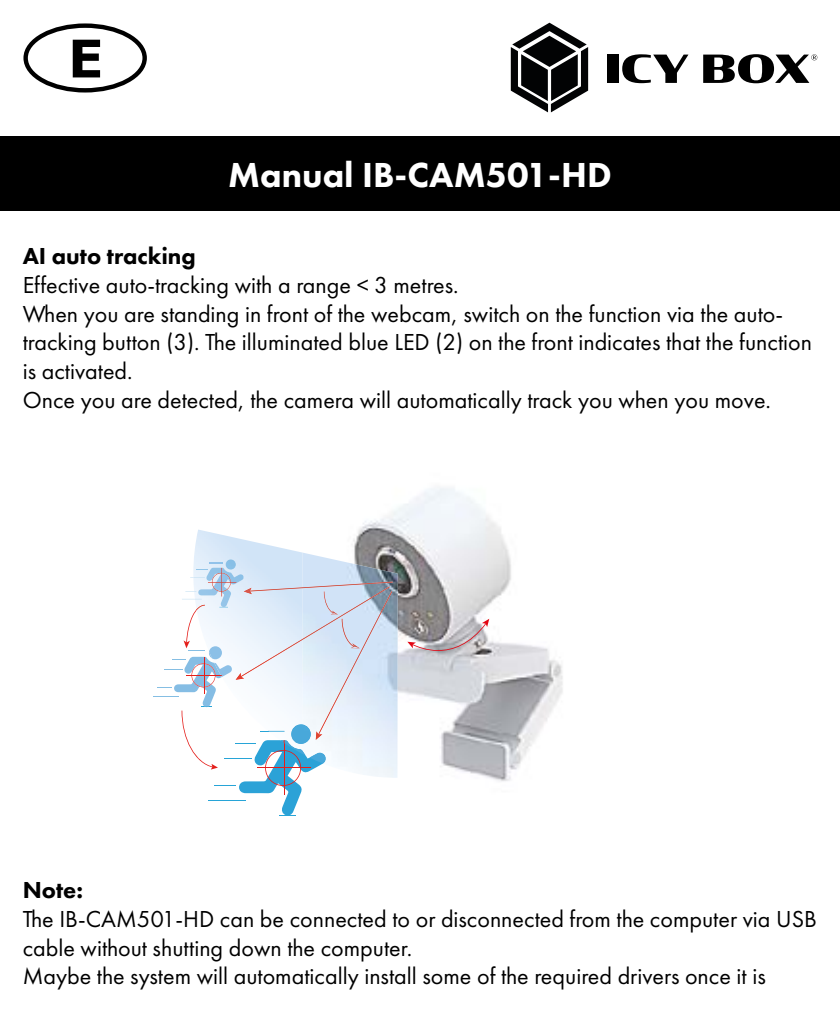
<style>
.page{position:relative;width:840px;height:1021px;background:#fff}
.page>*{position:absolute;margin:0;border:0;box-sizing:border-box;transform-origin:0 0}
.t1{font:800 36px "Futura PT";color:#fff}
.t2{font:24px/28.8px "Futura PT";color:#000}
.t3{font:800 24px "Futura PT";color:#000}
</style>
<div class="page">
<div style="left:606px;top:55px;width:12px;height:28px;background:#000"></div>
<svg style="left:622px;top:54px;width:66px;height:29px"></svg>
<svg style="left:703px;top:54px;width:113px;height:29px"></svg>
<svg style="left:510px;top:23px;width:77px;height:89px"></svg>
<div style="left:0;top:136px;width:839px;height:74px;background:#000"></div>
<svg style="left:25px;top:25px;width:121px;height:66px"></svg>
<div style="left:23px;top:23px;width:124px;height:69px;border:4px solid #000;border-radius:50%"></div>
<svg style="left:73px;top:40px;width:27px;height:37px"></svg>
<img style="left:353px;top:487px;width:210px;height:295px">
<img style="left:194px;top:529px;width:108px;height:30px">
<img style="left:302px;top:552px;width:95px;height:225px">
<svg style="left:153px;top:559px;width:239px;height:257px"></svg>
<svg style="left:407px;top:618px;width:82px;height:33px;background:#b4a9ac"></svg>
<h1 class="t1" style="left:228px;top:152px;width:385px">Manual IB-CAM501-HD</h1>
<p class="t3" style="left:23px;top:241px;width:175px">AI auto tracking</p>
<p class="t2" style="left:23px;top:270px;width:790px">Effective auto-tracking with a range &lt; 3 metres.<br>When you are standing in front of the webcam, switch on the function via the auto&shy;tracking button (3). The illuminated blue LED (2) on the front indicates that the function is activated.<br>Once you are detected, the camera will automatically track you when you move.</p>
<p class="t3" style="left:23px;top:874px;width:62px">Note:</p>
<p class="t2" style="left:23px;top:904px;width:795px">The IB-CAM501-HD can be connected to or disconnected from the computer via USB cable without shutting down the computer.<br>Maybe the system will automatically install some of the required drivers once it is</p>
</div>
